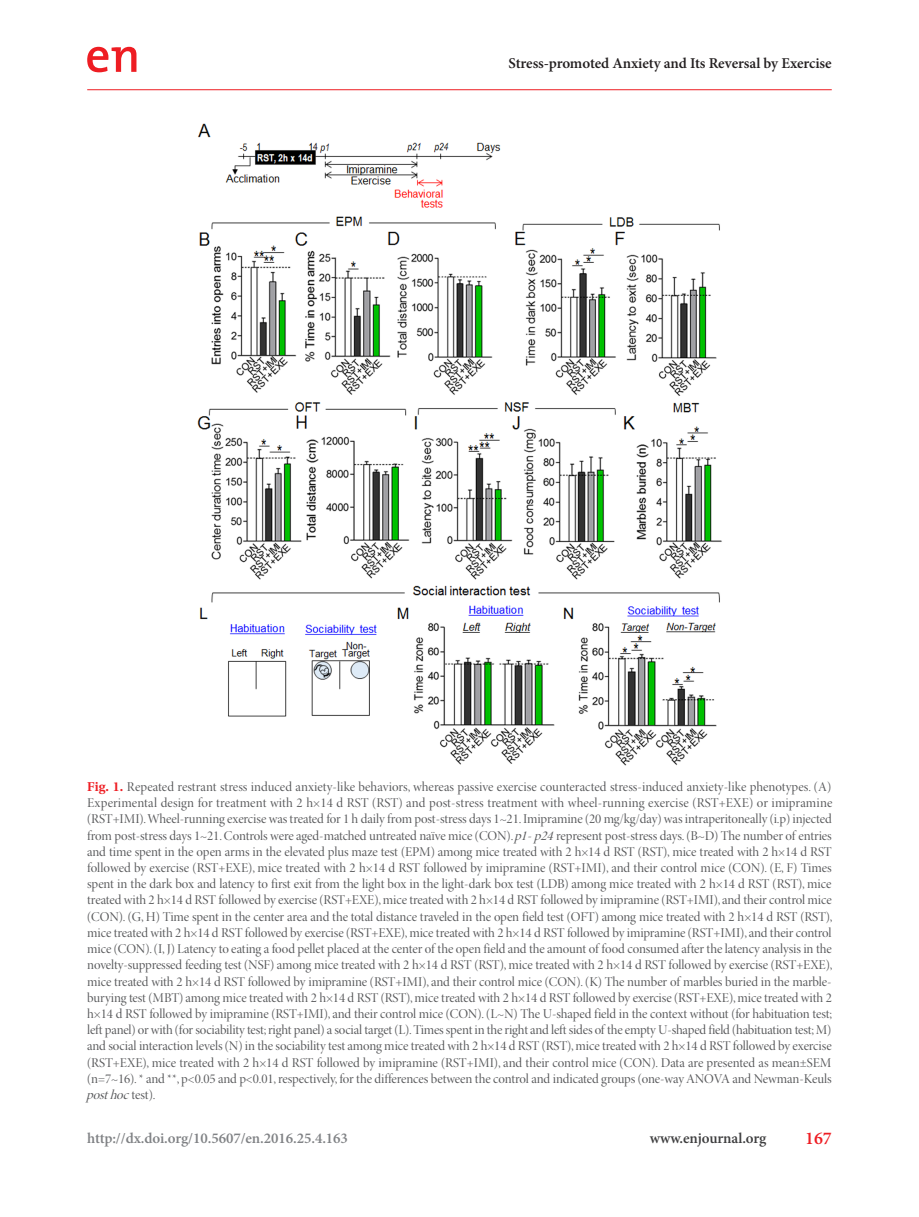
<style>
.page{position:relative;width:919px;height:1217px;background:#fff}
.page>*{position:absolute;margin:0;border:0;box-sizing:border-box;transform-origin:0 0}
.t1{font:600 18px "Minion Pro";color:#ee1d23}
.t2{font:600 15px "Minion Pro";letter-spacing:-.005em;color:#231f20}
.t3{font:600 15px "Minion Pro";letter-spacing:-.005em;color:#808285}
.t4{font:600 15px "Minion Pro";letter-spacing:-.005em;color:#3e3e3f}
.t5{font:13.5px/16.2px "Minion Pro Disp";letter-spacing:-.015em;color:#57585a;text-align:justify}
.s1{font-family:"Utopia Std";font-weight:600;color:#ee1d23}
.s2{font-style:italic}
</style>
<div class="page">
<hr style="left:87px;top:89px;width:744px;height:1px;background:#ee1d23">
<svg style="left:87px;top:47px;width:49px;height:25px"></svg>
<img style="left:197px;top:123px;width:525px;height:643px">
<p class="t2" style="left:508px;top:52px;width:324px">Stress-promoted Anxiety and Its Reversal by Exercise</p>
<p class="t5" style="left:86px;top:778px;width:748px"><span class="s1">Fig. 1.</span> Repeated restrant stress induced anxiety-like behaviors, whereas passive exercise counteracted stress-induced anxiety-like phenotypes. (A)<br>Experimental design for treatment with 2 h×14 d RST (RST) and post-stress treatment with wheel-running exercise (RST+EXE) or imipramine (RST+IMI). Wheel-running exercise was treated for 1 h daily from post-stress days 1~21. Imipramine (20 mg/kg/day) was intraperitoneally (i.p) injected from post-stress days 1~21. Controls were aged-matched untreated naïve mice (CON). <span class="s2">p1-p24</span> represent post-stress days. (B~D) The number of entries and time spent in the open arms in the elevated plus maze test (EPM) among mice treated with 2 h×14 d RST (RST), mice treated with 2 h×14 d RST followed by exercise (RST+EXE), mice treated with 2 h×14 d RST followed by imipramine (RST+IMI), and their control mice (CON). (E, F) Times spent in the dark box and latency to first exit from the light box in the light-dark box test (LDB) among mice treated with 2 h×14 d RST (RST), mice treated with 2 h×14 d RST followed by exercise (RST+EXE), mice treated with 2 h×14 d RST followed by imipramine (RST+IMI), and their control mice (CON). (G, H) Time spent in the center area and the total distance traveled in the open field test (OFT) among mice treated with 2 h×14 d RST (RST), mice treated with 2 h×14 d RST followed by exercise (RST+EXE), mice treated with 2 h×14 d RST followed by imipramine (RST+IMI), and their control mice (CON). (I, J) Latency to eating a food pellet placed at the center of the open field and the amount of food consumed after the latency analysis in the novelty-suppressed feeding test (NSF) among mice treated with 2 h×14 d RST (RST), mice treated with 2 h×14 d RST followed by exercise (RST+EXE), mice treated with 2 h×14 d RST followed by imipramine (RST+IMI), and their control mice (CON). (K) The number of marbles buried in the marble&shy;burying test (MBT) among mice treated with 2 h×14 d RST (RST), mice treated with 2 h×14 d RST followed by exercise (RST+EXE), mice treated with 2 h×14 d RST followed by imipramine (RST+IMI), and their control mice (CON). (L~N) The U-shaped field in the context without (for habituation test; left panel) or with (for sociability test; right panel) a social target (L). Times spent in the right and left sides of the empty U-shaped field (habituation test; M) and social interaction levels (N) in the sociability test among mice treated with 2 h×14 d RST (RST), mice treated with 2 h×14 d RST followed by exercise (RST+EXE), mice treated with 2 h×14 d RST followed by imipramine (RST+IMI), and their control mice (CON). Data are presented as mean±SEM (n=7~16). * and **, p&lt;0.05 and p&lt;0.01, respectively, for the differences between the control and indicated groups (one-way ANOVA and Newman-Keuls <span class="s2">posthoc</span> t e s t ) .</p>
<p class="t3" style="left:87px;top:1127px;width:262px">http://dx.doi.org/10.5607/en.2016.25.4.163</p>
<p class="t4" style="left:649px;top:1127px;width:118px">www.enjournal.org</p>
<h1 class="t1" style="left:805px;top:1124px;width:28px">167</h1>
</div>
